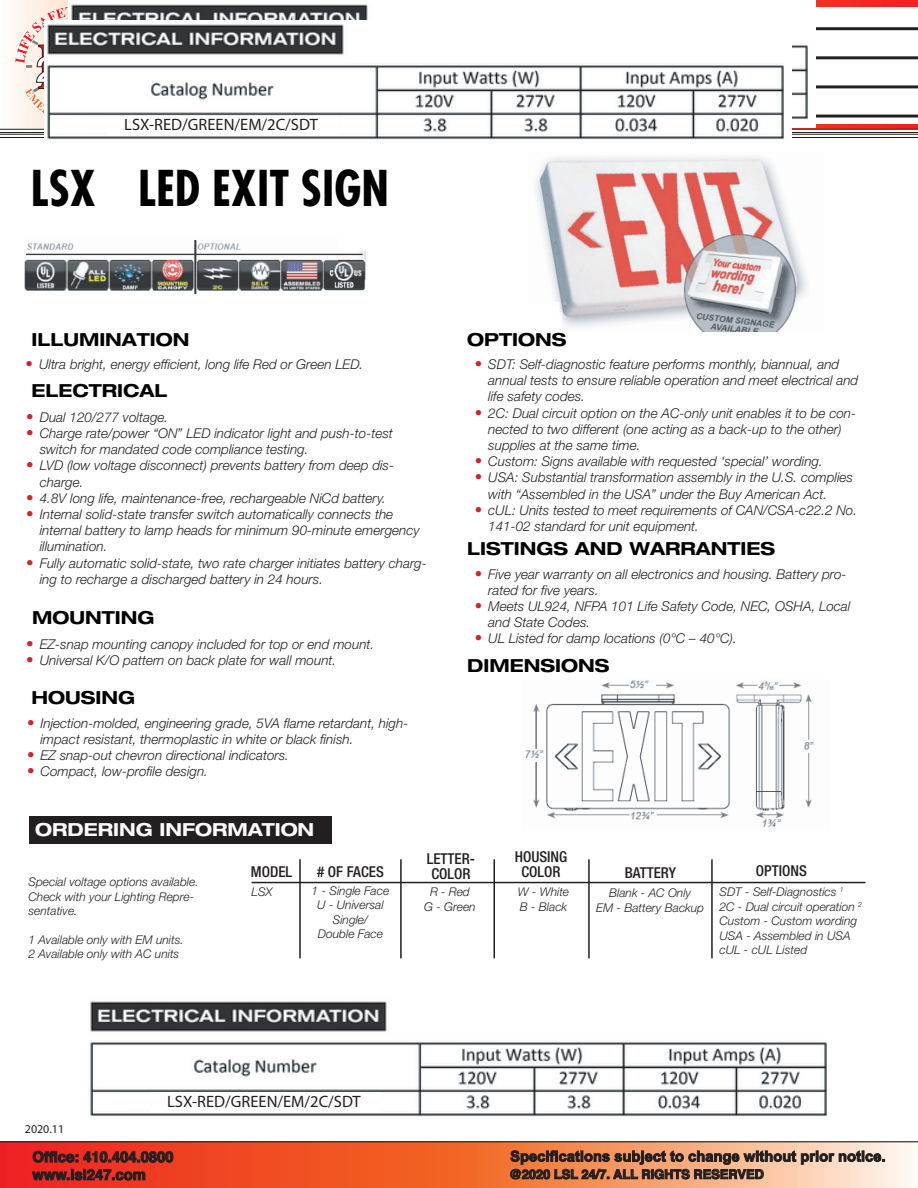
<style>
.page{position:relative;width:918px;height:1188px;background:#fff}
.page>*{position:absolute;margin:0;border:0;box-sizing:border-box;transform-origin:0 0}
.t1{font:700 condensed 48px "Futura Std";color:#000}
.t2{font:700 expanded 18px "Helvetica Neue LT Std";color:#000}
.t3{font:700 expanded 18px "Helvetica Neue LT Std";color:#fff}
.t4{font:16.5px "Myriad Pro";color:#231f20}
.t5{font:500 condensed 15px/15px "Helvetica Neue LT Std";color:#231f20;text-align:center}
.t6{font:700 14.7px/17.7px "Helvetica";color:#231f20}
.t7{font:italic 300 13.5px/16.2px "Helvetica Neue LT Std";color:#231f20}
.t8{font:700 12.9px "Helvetica";color:#231f20}
.t9{font:italic 300 12px/14.4px "Helvetica Neue LT Std";color:#231f20}
.t10{font:12px "Myriad Pro";color:#231f20}
.s1{font-size:15px;color:#d1232a}
</style>
<div class="page">
<img style="left:535px;top:156px;width:273px;height:176px">
<img style="left:24px;top:240px;width:342px;height:54px">
<img style="left:525px;top:680px;width:289px;height:147px">
<div style="left:29px;top:816px;width:303px;height:27px;background:#231f20"></div>
<hr style="left:252px;top:882px;width:614px;height:1px;background:#231f20">
<hr style="left:299px;top:859px;width:2px;height:99px;background:#231f20">
<hr style="left:588px;top:859px;width:2px;height:99px;background:#231f20">
<hr style="left:494px;top:859px;width:1px;height:99px;background:#231f20">
<hr style="left:711px;top:859px;width:2px;height:99px;background:#231f20">
<hr style="left:400px;top:859px;width:2px;height:99px;background:#231f20">
<svg style="left:0;top:6px;width:918px;height:132px"></svg>
<svg style="left:0;top:1141px;width:918px;height:46px;background:#d66a48"></svg>
<img style="left:69px;top:4px;width:747px;height:124px">
<img style="left:45px;top:20px;width:746px;height:120px">
<div style="left:107px;top:116px;width:231px;height:19px;background:#fff"></div>
<img style="left:90px;top:1001px;width:737px;height:116px">
<div style="left:150px;top:1093px;width:231px;height:19px;background:#fff"></div>
<h1 class="t1" style="left:31px;top:159px;width:67px">LSX</h1>
<p class="t4" style="left:124px;top:115px;width:195px">LSX-RED/GREEN/EM/2C/SDT</p>
<h1 class="t1" style="left:138px;top:159px;width:252px">LED EXIT SIGN</h1>
<h2 class="t2" style="left:31px;top:328px;width:160px">ILLUMINATION</h2>
<p class="t7" style="left:26px;top:356px;width:339px"><span class="s1">•</span> Ultra bright, energy efficient, long life Red or Green LED.</p>
<h2 class="t2" style="left:31px;top:379px;width:137px">ELECTRICAL</h2>
<p class="t7" style="left:26px;top:409px;width:144px"><span class="s1">•</span> Dual 120/277 voltage.</p>
<p class="t7" style="left:40px;top:425px;width:355px;text-indent:-14px"><span class="s1">•</span> Charge rate/power “ON” LED indicator light and push-to-test switch for mandated code compliance testing.</p>
<p class="t7" style="left:40px;top:457px;width:356px;text-indent:-14px"><span class="s1">•</span> LVD (low voltage disconnect) prevents battery from deep dis&shy;charge.</p>
<p class="t7" style="left:26px;top:490px;width:361px"><span class="s1">•</span> 4.8V long life, maintenance-free, rechargeable NiCd battery.</p>
<p class="t7" style="left:40px;top:506px;width:382px;text-indent:-14px"><span class="s1">•</span> Internal solid-state transfer switch automatically connects the internal battery to lamp heads for minimum 90-minute emergency illumination.</p>
<p class="t7" style="left:40px;top:555px;width:388px;text-indent:-14px"><span class="s1">•</span> Fully automatic solid-state, two rate charger initiates battery charg&shy;ing to recharge a discharged battery in 24 hours.</p>
<h2 class="t2" style="left:32px;top:606px;width:124px">MOUNTING</h2>
<p class="t7" style="left:26px;top:636px;width:350px"><span class="s1">•</span> EZ-snap mounting canopy included for top or end mount.</p>
<p class="t7" style="left:26px;top:652px;width:312px"><span class="s1">•</span> Universal K/O pattern on back plate for wall mount.</p>
<h2 class="t2" style="left:31px;top:687px;width:105px">HOUSING</h2>
<p class="t7" style="left:40px;top:715px;width:369px;text-indent:-14px"><span class="s1">•</span> Injection-molded, engineering grade, 5VA flame retardant, high&shy;impact resistant, thermoplastic in white or black finish.</p>
<p class="t7" style="left:27px;top:747px;width:264px"><span class="s1">•</span> EZ snap-out chevron directional indicators.</p>
<p class="t7" style="left:27px;top:763px;width:183px"><span class="s1">•</span> Compact, low-profile design.</p>
<h2 class="t3" style="left:35px;top:818px;width:281px">ORDERING INFORMATION</h2>
<h2 class="t2" style="left:467px;top:328px;width:101px">OPTIONS</h2>
<p class="t7" style="left:488px;top:356px;width:372px;text-indent:-14px"><span class="s1">•</span> SDT: Self-diagnostic feature performs monthly, biannual, and annual tests to ensure reliable operation and meet electrical and life safety codes.</p>
<p class="t7" style="left:488px;top:405px;width:369px;text-indent:-14px"><span class="s1">•</span> 2C: Dual circuit option on the AC-only unit enables it to be con&shy;nected to two different (one acting as a back-up to the other) supplies at the same time.</p>
<p class="t7" style="left:475px;top:453px;width:350px"><span class="s1">•</span> Custom: Signs available with requested ‘special’ wording.</p>
<p class="t7" style="left:488px;top:469px;width:366px;text-indent:-14px"><span class="s1">•</span> USA: Substantial transformation assembly in the U.S. complies with “Assembled in the USA” under the Buy American Act.</p>
<p class="t7" style="left:488px;top:502px;width:370px;text-indent:-14px"><span class="s1">•</span> cUL: Units tested to meet requirements of CAN/CSA-c22.2 No.<br>141-02 standard for unit equipment.</p>
<h2 class="t2" style="left:467px;top:538px;width:309px">LISTINGS AND WARRANTIES</h2>
<p class="t7" style="left:488px;top:566px;width:360px;text-indent:-14px"><span class="s1">•</span> Five year warranty on all electronics and housing. Battery pro&shy;rated for five years.</p>
<p class="t7" style="left:488px;top:598px;width:364px;text-indent:-14px"><span class="s1">•</span> Meets UL924, NFPA 101 Life Safety Code, NEC, OSHA, Local and State Codes.</p>
<p class="t7" style="left:475px;top:630px;width:264px"><span class="s1">•</span> UL Listed for damp locations (0°C – 40°C).</p>
<h2 class="t2" style="left:467px;top:655px;width:144px">DIMENSIONS</h2>
<p class="t9" style="left:28px;top:875px;width:172px">Special voltage options available.<br>Check with your Lighting Repre&shy;sentative.</p>
<p class="t9" style="left:28px;top:932px;width:157px">1 Available only with EM units.<br>2 Available only with AC units</p>
<p class="t5" style="left:515px;top:848px;width:54px">HOUSING<br>COLOR</p>
<p class="t5" style="left:427px;top:851px;width:50px">LETTER-<br>COLOR</p>
<p class="t9" style="left:424px;top:885px;width:53px;text-align:center">R - Red<br>G - Green</p>
<p class="t5" style="left:756px;top:863px;width:52px">OPTIONS</p>
<p class="t5" style="left:251px;top:863px;width:43px">MODEL</p>
<p class="t5" style="left:317px;top:864px;width:68px"># OF FACES</p>
<p class="t9" style="left:312px;top:883px;width:79px;text-align:center">1 - Single Face<br>U - Universal<br>Single/<br>Double Face</p>
<p class="t5" style="left:625px;top:865px;width:53px">BATTERY</p>
<p class="t9" style="left:596px;top:886px;width:110px;text-align:center">Blank - AC Only<br>EM - Battery Backup</p>
<p class="t9" style="left:252px;top:885px;width:22px">LSX</p>
<p class="t9" style="left:518px;top:885px;width:53px">W - White<br>B - Black</p>
<p class="t9" style="left:719px;top:885px;width:144px">SDT - Self-Diagnostics <sup>1<br></sup>2C - Dual circuit operation <sup>2<br></sup>Custom - Custom wording<br>USA - Assembled in USA cUL - cUL Listed</p>
<p class="t4" style="left:167px;top:1091px;width:195px">LSX-RED/GREEN/EM/2C/SDT</p>
<p class="t10" style="left:25px;top:1122px;width:41px">2020.11</p>
<p class="t6" style="left:32px;top:1148px;width:143px">Office: 410.404.0800 www.lsl247.com</p>
<p class="t8" style="left:509px;top:1164px;width:256px">@2020 LSL 24/7. ALL RIGHTS RESERVED</p>
</div>
